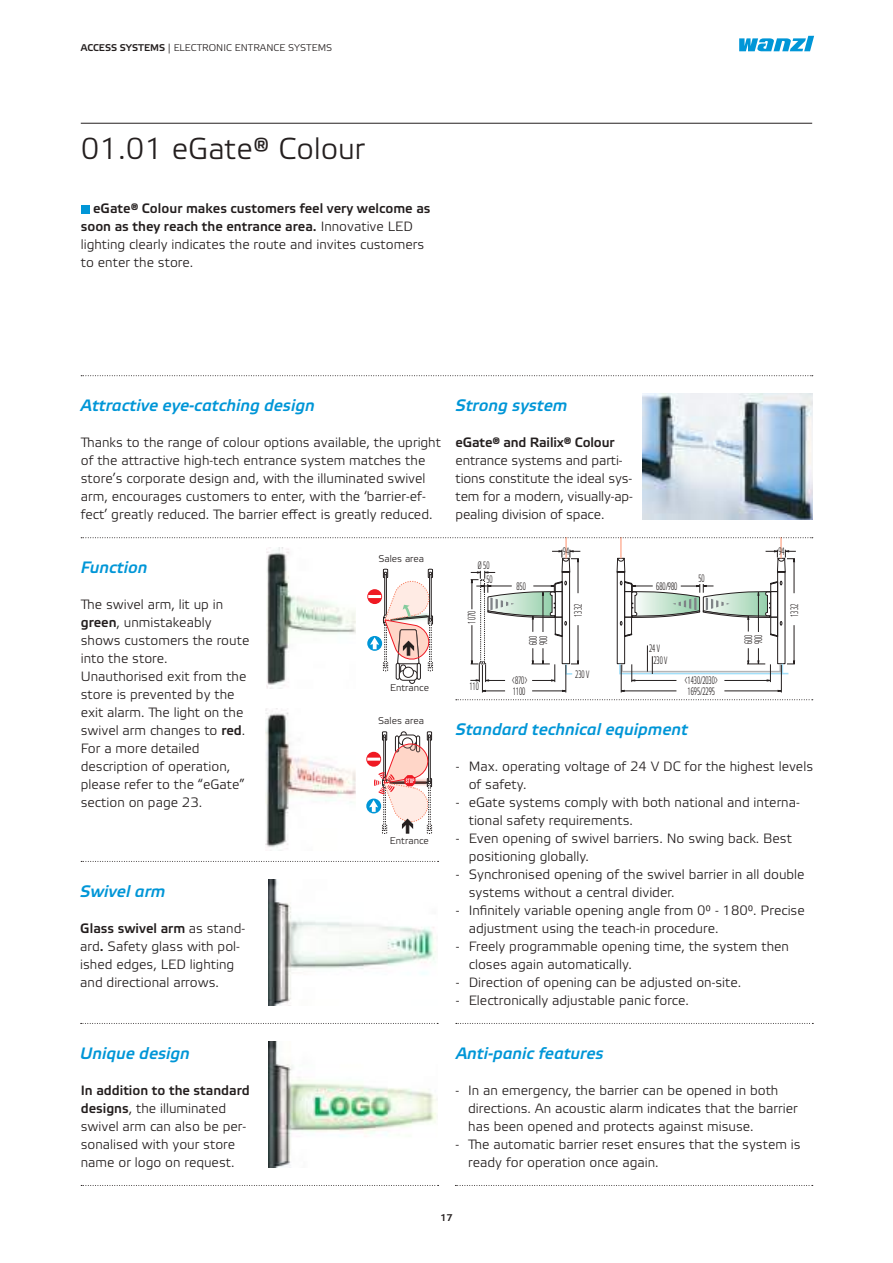
<style>
.page{position:relative;width:893px;height:1263px;background:#fff}
.page>*{position:absolute;margin:0;border:0;box-sizing:border-box;transform-origin:0 0}
.t1{font:300 30px "Wanzl Etelka";color:#241f1f}
.t2{font:italic 500 16.5px "Wanzl Etelka";color:#0096d7}
.t3{font:300 13.5px/18px "Wanzl Etelka";color:#241f1f}
.t4{font:500 13.5px "Wanzl Etelka";letter-spacing:-.01em;color:#241f1f}
.t5{font:300 10.65px/10.5px "Wanzl Etelka Narrow";color:#241f1f;scale:.7 1}
.t6{font:300 9.75px "Wanzl Etelka";color:#241f1f}
.t7{font:500 9.75px "Wanzl Etelka";color:#241f1f}
.s1{font-weight:500}
</style>
<div class="page">
<div style="left:617px;top:572px;width:8px;height:92px;border:1px solid #241f1f"></div>
<svg style="left:617px;top:558px;width:8px;height:14px"></svg>
<div style="left:562px;top:572px;width:8px;height:92px;border:1px solid #241f1f"></div>
<hr style="left:620px;top:537px;width:2px;height:21px;background:#feb7a0">
<hr style="left:780px;top:537px;width:2px;height:21px;background:#feb7a0">
<hr style="left:565px;top:537px;width:2px;height:21px;background:#feb7a0">
<hr style="left:794px;top:625px;width:1px;height:39px;background:#241f1f">
<hr style="left:794px;top:559px;width:1px;height:34px;background:#241f1f">
<svg style="left:766px;top:550px;width:30px;height:22px"></svg>
<svg style="left:620px;top:581px;width:162px;height:56px"></svg>
<svg style="left:618px;top:645px;width:177px;height:47px"></svg>
<hr style="left:578px;top:625px;width:1px;height:39px;background:#241f1f">
<hr style="left:472px;top:625px;width:1px;height:39px;background:#241f1f">
<svg style="left:531px;top:648px;width:24px;height:34px"></svg>
<hr style="left:532px;top:691px;width:34px;height:1px;background:#241f1f">
<svg style="left:562px;top:661px;width:17px;height:31px"></svg>
<svg style="left:470px;top:661px;width:35px;height:31px"></svg>
<svg style="left:471px;top:550px;width:109px;height:87px"></svg>
<svg style="left:739px;top:36px;width:75px;height:15px"></svg>
<hr style="left:81px;top:123px;width:731px;height:1px;background:#241f1f">
<svg style="left:81px;top:375px;width:732px;height:1px"></svg>
<svg style="left:81px;top:537px;width:732px;height:1px"></svg>
<svg style="left:81px;top:861px;width:358px;height:1px"></svg>
<svg style="left:81px;top:1185px;width:358px;height:1px"></svg>
<div style="left:81px;top:205px;width:8px;height:8px;background:#0096d7"></div>
<svg style="left:456px;top:1023px;width:357px;height:1px"></svg>
<svg style="left:455px;top:1185px;width:358px;height:1px"></svg>
<svg style="left:456px;top:699px;width:357px;height:1px"></svg>
<img style="left:643px;top:393px;width:169px;height:126px">
<img style="left:266px;top:547px;width:90px;height:142px">
<img style="left:265px;top:708px;width:90px;height:143px">
<img style="left:268px;top:1041px;width:169px;height:126px">
<svg style="left:366px;top:731px;width:67px;height:103px"></svg>
<div style="left:409px;top:672px;width:6px;height:12px;border:1px solid #241f1f;border-radius:3px"></div>
<div style="left:396px;top:663px;width:4px;height:16px;border:1px solid #241f1f;border-radius:2px"></div>
<svg style="left:399px;top:671px;width:18px;height:9px"></svg>
<div style="left:399px;top:670px;width:18px;height:10px;border:1px solid #241f1f;border-radius:4px"></div>
<div style="left:403px;top:667px;width:10px;height:10px;background:#fff;border-radius:50%"></div>
<div style="left:403px;top:667px;width:11px;height:11px;border:1px solid #241f1f;border-radius:50%"></div>
<div style="left:417px;top:663px;width:4px;height:16px;border:1px solid #241f1f;border-radius:2px"></div>
<svg style="left:367px;top:569px;width:66px;height:102px"></svg>
<svg style="left:81px;top:1023px;width:357px;height:1px"></svg>
<img style="left:268px;top:879px;width:168px;height:126px">
<p class="t6" style="left:81px;top:42px;width:253px"><span class="s1">ACCESS SYSTEMS</span> | ELECTRONIC ENTRANCE SYSTEMS</p>
<h1 class="t1" style="left:81px;top:132px;width:286px">01.01 eGate® Colour</h1>
<p class="t3" style="left:81px;top:200px;width:351px;text-indent:12px"><span class="s1">eGate® Colour makes customers feel very welcome as soon as they reach the entrance area.</span> Innovative LED lighting clearly indicates the route and invites customers to enter the store.</p>
<p class="t2" style="left:81px;top:396px;width:235px">Attractive eye-catching design</p>
<p class="t3" style="left:81px;top:434px;width:362px">Thanks to the range of colour options available, the upright of the attractive high-tech entrance system matches the store’s corporate design and, with the illuminated swivel arm, encourages customers to enter, with the ‘barrier-ef&shy;fect’ greatly reduced. The barrier effect is greatly reduced.</p>
<p class="t2" style="left:81px;top:558px;width:68px">Function</p>
<p class="t3" style="left:81px;top:596px;width:170px">The swivel arm, lit up in <span class="s1">green</span>, unmistakeably shows customers the route into the store.<br>Unauthorised exit from the store is prevented by the exit alarm. The light on the swivel arm changes to <span class="s1">red</span>.<br>For a more detailed description of operation, please refer to the “eGate” section on page 23.</p>
<p class="t2" style="left:80px;top:882px;width:87px">Swivel arm</p>
<p class="t3" style="left:80px;top:920px;width:166px"><span class="s1">Glass swivel arm</span> as stand&shy;ard<span class="s1">.</span> Safety glass with pol&shy;ished edges, LED lighting and directional arrows.</p>
<p class="t2" style="left:80px;top:1044px;width:111px">Unique design</p>
<p class="t3" style="left:81px;top:1082px;width:170px"><span class="s1">In addition to the standard designs</span>, the illuminated swivel arm can also be per&shy;sonalised with your store name or logo on request.</p>
<p class="t6" style="left:378px;top:553px;width:47px">Sales area</p>
<p class="t6" style="left:390px;top:683px;width:41px">Entrance</p>
<p class="t6" style="left:378px;top:715px;width:47px">Sales area</p>
<p class="t6" style="left:390px;top:835px;width:41px">Entrance</p>
<p class="t2" style="left:455px;top:396px;width:113px">Strong system</p>
<p class="t4" style="left:455px;top:435px;width:161px">eGate® and Railix® Colour</p>
<p class="t3" style="left:455px;top:452px;width:179px">entrance systems and parti&shy;tions constitute the ideal sys&shy;tem for a modern, visually-ap&shy;pealing division of space.</p>
<p class="t5" style="left:478px;top:560px;width:18px">Ø 50</p>
<p class="t5" style="left:486px;top:574px;width:10px">50</p>
<p class="t5" style="left:467px;top:623px;width:19px;rotate:-90deg">1070</p>
<p class="t5" style="left:469px;top:682px;width:15px">110</p>
<p class="t5" style="left:563px;top:546px;width:10px">94</p>
<p class="t5" style="left:778px;top:546px;width:10px">94</p>
<p class="t5" style="left:516px;top:581px;width:15px">850</p>
<p class="t5" style="left:656px;top:581px;width:32px">680/980</p>
<p class="t5" style="left:698px;top:573px;width:10px">50</p>
<p class="t5" style="left:573px;top:617px;width:19px;rotate:-90deg">1332</p>
<p class="t5" style="left:790px;top:617px;width:19px;rotate:-90deg">1332</p>
<p class="t5" style="left:529px;top:645px;width:15px;line-height:10.1px;rotate:-90deg">600<br>900</p>
<p class="t5" style="left:653px;top:644px;width:22px;line-height:11.1px;text-indent:-4px">24 V<br>230 V</p>
<p class="t5" style="left:744px;top:644px;width:16px;line-height:10.1px;rotate:-90deg">600<br>900</p>
<p class="t5" style="left:512px;top:676px;width:24px">&lt;870&gt;<br>1100</p>
<p class="t5" style="left:575px;top:669px;width:22px">230 V</p>
<p class="t5" style="left:684px;top:676px;width:49px">&lt;1430/2030&gt;<br>1695/2295</p>
<p class="t2" style="left:455px;top:720px;width:234px">Standard technical equipment</p>
<p class="t3" style="left:469px;top:758px;width:346px;text-indent:-13px">- Max. operating voltage of 24 V DC for the highest levels of safety.</p>
<p class="t3" style="left:469px;top:794px;width:333px;text-indent:-13px">- eGate systems comply with both national and interna&shy;tional safety requirements.</p>
<p class="t3" style="left:469px;top:830px;width:325px;text-indent:-13px">- Even opening of swivel barriers. No swing back. Best positioning globally.</p>
<p class="t3" style="left:469px;top:866px;width:337px;text-indent:-13px">- Synchronised opening of the swivel barrier in all double systems without a central divider.</p>
<p class="t3" style="left:469px;top:902px;width:338px;text-indent:-13px">- Infinitely variable opening angle from 0° - 180°. Precise adjustment using the teach-in procedure.</p>
<p class="t3" style="left:469px;top:938px;width:322px;text-indent:-13px">- Freely programmable opening time, the system then closes again automatically.</p>
<p class="t3" style="left:456px;top:974px;width:287px">- Direction of opening can be adjusted on-site.</p>
<p class="t3" style="left:456px;top:992px;width:235px">- Electronically adjustable panic force.</p>
<p class="t2" style="left:456px;top:1044px;width:149px">Anti-panic features</p>
<p class="t3" style="left:468px;top:1082px;width:331px;text-indent:-13px">- In an emergency, the barrier can be opened in both directions. An acoustic alarm indicates that the barrier has been opened and protects against misuse.</p>
<p class="t3" style="left:468px;top:1136px;width:334px;text-indent:-13px">- The automatic barrier reset ensures that the system is ready for operation once again.</p>
<p class="t7" style="left:440px;top:1212px;width:14px">17</p>
</div>
